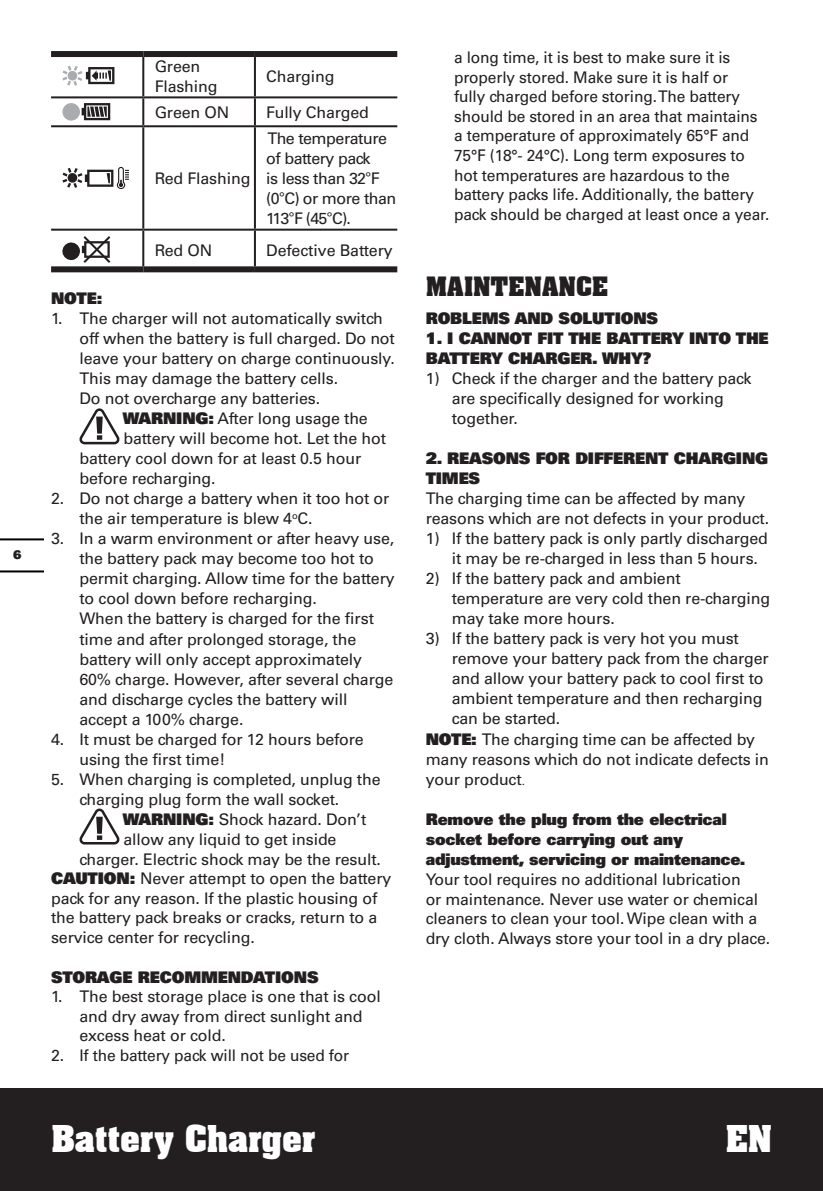
<style>
.page{position:relative;width:823px;height:1191px;background:#fff}
.page>*{position:absolute;margin:0;border:0;box-sizing:border-box;transform-origin:0 0}
.t1{font:700 36px "Aachen BT";letter-spacing:-.025em;color:#fff}
.t2{font:700 26px "Aachen BT";letter-spacing:-.01em;color:#231f20}
.t3{font:16px/20px "Univers";letter-spacing:-.01em;color:#231f20}
.t4{font:900 16px/20px "Univers";letter-spacing:-.01em;color:#231f20}
.t5{font:16px/20px "Univers";letter-spacing:-.03em;color:#231f20}
.t6{font:900 12px "Univers";color:#231f20}
.s1{font-family:"Arial"}
.s2{font-weight:900}
.s3{font-family:"Adobe Song Std";font-weight:300}
</style>
<div class="page">
<div style="left:0;top:1089px;width:822px;height:102px;background:#231f20"></div>
<hr style="left:0;top:570px;width:43px;height:2px;background:#000">
<hr style="left:0;top:538px;width:43px;height:2px;background:#000">
<hr style="left:142px;top:57px;width:2px;height:39px;background:#231f20">
<hr style="left:254px;top:57px;width:2px;height:39px;background:#231f20">
<hr style="left:51px;top:96px;width:92px;height:2px;background:#231f20">
<hr style="left:143px;top:96px;width:112px;height:2px;background:#231f20">
<hr style="left:142px;top:98px;width:2px;height:27px;background:#231f20">
<hr style="left:255px;top:96px;width:142px;height:2px;background:#231f20">
<hr style="left:254px;top:98px;width:2px;height:27px;background:#231f20">
<hr style="left:51px;top:125px;width:92px;height:2px;background:#231f20">
<hr style="left:143px;top:125px;width:112px;height:2px;background:#231f20">
<hr style="left:142px;top:127px;width:2px;height:102px;background:#231f20">
<hr style="left:255px;top:125px;width:142px;height:2px;background:#231f20">
<hr style="left:254px;top:127px;width:2px;height:102px;background:#231f20">
<hr style="left:51px;top:229px;width:92px;height:2px;background:#231f20">
<hr style="left:143px;top:229px;width:112px;height:2px;background:#231f20">
<hr style="left:142px;top:231px;width:2px;height:35px;background:#231f20">
<hr style="left:255px;top:229px;width:142px;height:2px;background:#231f20">
<hr style="left:254px;top:231px;width:2px;height:35px;background:#231f20">
<div style="left:51px;top:51px;width:92px;height:6px;background:#231f20"></div>
<div style="left:143px;top:51px;width:112px;height:6px;background:#231f20"></div>
<div style="left:255px;top:51px;width:142px;height:6px;background:#231f20"></div>
<div style="left:51px;top:266px;width:92px;height:6px;background:#231f20"></div>
<div style="left:143px;top:266px;width:112px;height:6px;background:#231f20"></div>
<div style="left:255px;top:266px;width:142px;height:6px;background:#231f20"></div>
<svg style="left:62px;top:66px;width:52px;height:20px"></svg>
<svg style="left:62px;top:103px;width:48px;height:18px"></svg>
<svg style="left:62px;top:167px;width:67px;height:22px"></svg>
<svg style="left:62px;top:236px;width:48px;height:27px"></svg>
<svg style="left:79px;top:408px;width:40px;height:36px"></svg>
<svg style="left:79px;top:808px;width:40px;height:36px"></svg>
<p class="t6" style="left:13px;top:546px;width:10px">6</p>
<p class="t3" style="left:154px;top:56px;width:64px">Green<br>Flashing</p>
<p class="t3" style="left:266px;top:66px;width:70px">Charging</p>
<p class="t3" style="left:154px;top:102px;width:76px">Green ON</p>
<p class="t3" style="left:266px;top:102px;width:104px">Fully Charged</p>
<p class="t3" style="left:154px;top:168px;width:97px">Red Flashing</p>
<p class="t5" style="left:266px;top:128px;width:131px">The temperature of battery pack<br>is less than 32<span class="s1">°</span>F (0<span class="s1">°</span>C) or more than<br>113<span class="s1">°</span>F (45<span class="s1">°</span>C).</p>
<p class="t3" style="left:154px;top:240px;width:59px">Red ON</p>
<p class="t3" style="left:266px;top:240px;width:128px">Defective Battery</p>
<p class="t4" style="left:51px;top:288px;width:53px">NOTE:</p>
<p class="t3" style="left:51px;top:309px;width:333px">1. The charger will not automatically switch</p>
<p class="t3" style="left:79px;top:329px;width:317px">off when the battery is full charged. Do not</p>
<p class="t3" style="left:79px;top:349px;width:316px">leave your battery on charge continuously.</p>
<p class="t3" style="left:79px;top:369px;width:260px">This may damage the battery cells.</p>
<p class="t3" style="left:79px;top:389px;width:242px">Do not overcharge any batteries.</p>
<p class="t3" style="left:123px;top:409px;width:246px"><span class="s2">WARNING:</span> After long usage the</p>
<p class="t3" style="left:123px;top:429px;width:264px">battery will become hot. Let the hot</p>
<p class="t3" style="left:79px;top:449px;width:283px">battery cool down for at least 0.5 hour</p>
<p class="t3" style="left:79px;top:469px;width:138px">before recharging.</p>
<p class="t3" style="left:79px;top:489px;width:311px;text-indent:-28px">2. Do not charge a battery when it too hot or the air temperature is blew 4<sup>o</sup>C.</p>
<p class="t3" style="left:79px;top:529px;width:316px;text-indent:-28px">3. In a warm environment or after heavy use, the battery pack may become too hot to permit charging. Allow time for the battery to cool down before recharging.<br>When the battery is charged for the first time and after prolonged storage, the battery will only accept approximately 60% charge. However, after several charge and discharge cycles the battery will accept a 100% charge.</p>
<p class="t3" style="left:79px;top:729px;width:286px;text-indent:-28px">4. It must be charged for 12 hours before using the first time!</p>
<p class="t3" style="left:79px;top:769px;width:302px;text-indent:-28px">5. When charging is completed, unplug the charging plug form the wall socket.</p>
<p class="t3" style="left:123px;top:809px;width:245px"><span class="s2">WARNING:</span> Shock hazard. Don’t</p>
<p class="t3" style="left:123px;top:829px;width:214px">allow any liquid to get inside</p>
<p class="t3" style="left:79px;top:849px;width:303px">charger. Electric shock may be the result.</p>
<p class="t3" style="left:51px;top:868px;width:341px"><span class="s2">CAUTION:</span> Never attempt to open the battery</p>
<p class="t3" style="left:51px;top:888px;width:327px">pack for any reason. If the plastic housing of</p>
<p class="t3" style="left:51px;top:907px;width:327px">the battery pack breaks or cracks, return to a</p>
<p class="t3" style="left:51px;top:927px;width:205px">service center for recycling.</p>
<p class="t4" style="left:51px;top:966px;width:269px">STORAGE RECOMMENDATIONS</p>
<p class="t3" style="left:79px;top:986px;width:303px;text-indent:-28px">1. The best storage place is one that is cool and dry away from direct sunlight and excess heat or cold.</p>
<p class="t3" style="left:51px;top:1045px;width:299px">2. If the battery pack will not be used for</p>
<p class="t3" style="left:454px;top:48px;width:317px">a long time, it is best to make sure it is properly stored. Make sure it is half or<br>fully charged before storing. The battery should be stored in an area that maintains a temperature of approximately 65°F and 75°F (18°- 24°C). Long term exposures to hot temperatures are hazardous to the battery packs life. Additionally, the battery pack should be charged at least once a year.</p>
<h2 class="t2" style="left:425px;top:270px;width:184px">MAINTENANCE</h2>
<p class="t4" style="left:425px;top:308px;width:234px">ROBLEMS AND SOLUTIONS</p>
<p class="t4" style="left:425px;top:328px;width:344px">1. I CANNOT FIT THE BATTERY INTO THE<br>BATTERY CHARGER. WHY?</p>
<p class="t3" style="left:451px;top:369px;width:301px;text-indent:-26px">1) Check if the charger and the battery pack are specifically designed for working together.</p>
<p class="t4" style="left:425px;top:448px;width:344px">2. REASONS FOR DIFFERENT CHARGING<br>TIMES</p>
<p class="t3" style="left:425px;top:489px;width:345px">The charging time can be affected by many reasons which are not defects in your product.</p>
<p class="t3" style="left:451px;top:529px;width:317px;text-indent:-26px">1) If the battery pack is only partly discharged it may be re-charged in less than 5 hours.</p>
<p class="t3" style="left:451px;top:569px;width:320px;text-indent:-26px">2) If the battery pack and ambient temperature are very cold then re-charging may take more hours.</p>
<p class="t3" style="left:425px;top:629px;width:314px">3) If the battery pack is very hot you must</p>
<p class="t3" style="left:451px;top:649px;width:318px">remove your battery pack from the charger</p>
<p class="t3" style="left:451px;top:669px;width:313px">and allow your battery pack to cool first to</p>
<p class="t3" style="left:451px;top:689px;width:312px">ambient temperature and then recharging</p>
<p class="t3" style="left:451px;top:709px;width:110px">can be started.</p>
<p class="t3" style="left:425px;top:729px;width:331px"><span class="s2">NOTE:</span> The charging time can be affected by</p>
<p class="t3" style="left:425px;top:749px;width:344px">many reasons which do not indicate defects in</p>
<p class="t3" style="left:425px;top:769px;width:101px">your product<span class="s3">.</span></p>
<p class="t4" style="left:425px;top:808px;width:321px">Remove the plug from the electrical socket before carrying out any adjustment, servicing or maintenance.</p>
<p class="t3" style="left:425px;top:869px;width:346px">Your tool requires no additional lubrication<br>or maintenance. Never use water or chemical cleaners to clean your tool. Wipe clean with a dry cloth. Always store your tool in a dry place.</p>
<h1 class="t1" style="left:51px;top:1116px;width:266px">Battery Charger</h1>
<h1 class="t1" style="left:725px;top:1116px;width:48px">EN</h1>
</div>
